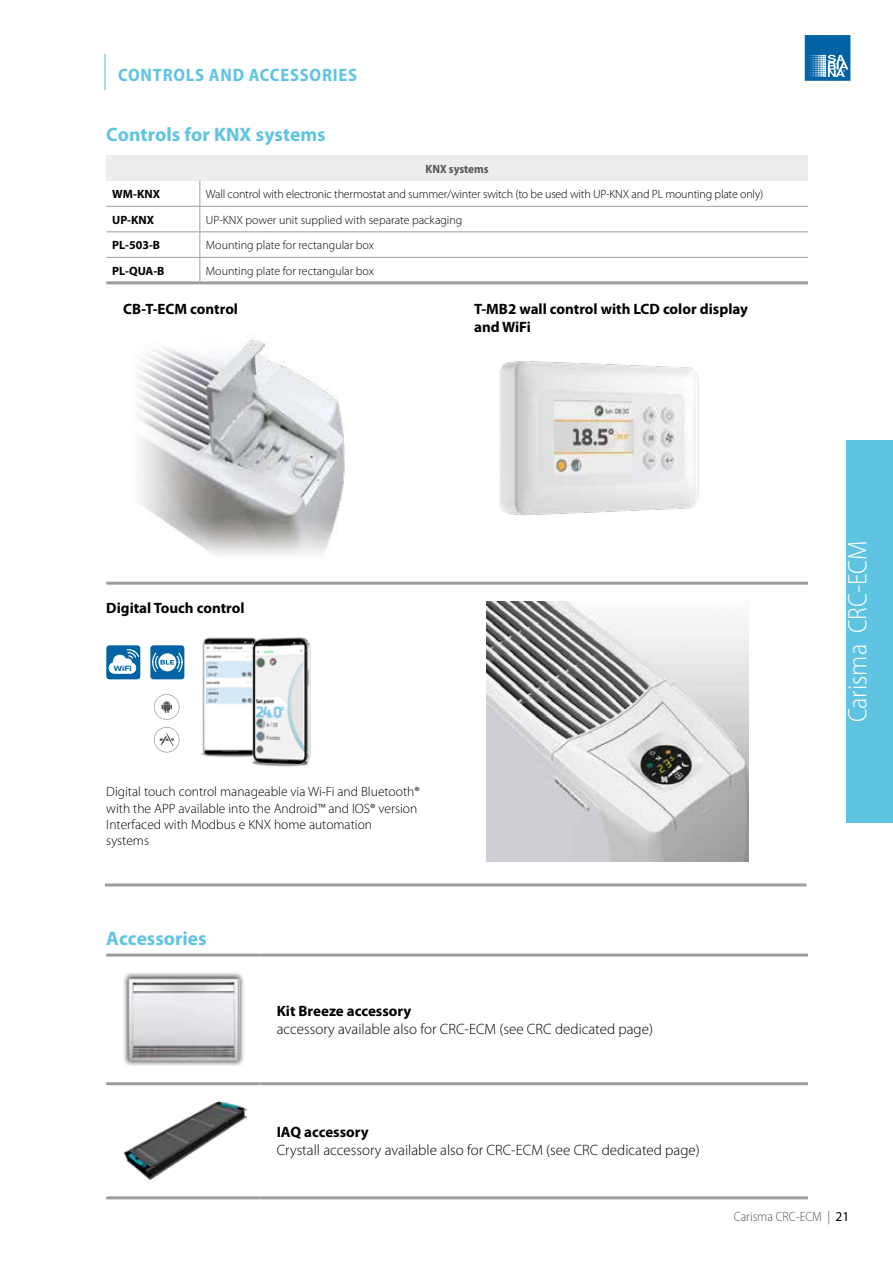
<style>
.page{position:relative;width:893px;height:1263px;background:#fff}
.page>*{position:absolute;margin:0;border:0;box-sizing:border-box;transform-origin:0 0}
.t1{font:300 semi-condensed 27px "Myriad Pro";color:#fff}
.t2{font:700 19.5px "Myriad Pro";color:#5fc4e1}
.t3{font:700 semi-condensed 18px "Myriad Pro";letter-spacing:.045em;color:#5fc4e1}
.t4{font:300 15px "Myriad Pro";color:#000}
.t5{font:700 15px/18px "Myriad Pro";color:#000}
.t6{font:300 13.5px/16.2px "Myriad Pro";color:#000}
.t7{font:300 semi-condensed 13.5px "Myriad Pro";color:#575756}
.t8{font:300 12px "Myriad Pro";letter-spacing:-.01em;color:#000}
.t9{font:700 12px "Myriad Pro";color:#000}
.t10{font:700 semi-condensed 12px "Myriad Pro";color:#575756}
.t11{font:700 7.5px "Pragmatica Ext";color:#0063a3}
.s1{font-weight:300;font-size:36px;color:#8bd1e8}
.s2{font-weight:400;font-stretch:normal;color:#000}
</style>
<div class="page">
<div style="left:846px;top:440px;width:47px;height:383px;background:#5fc4e1"></div>
<div style="left:106px;top:155px;width:702px;height:26px;background:#ededed"></div>
<hr style="left:106px;top:206px;width:94px;height:1px;background:#9d9d9c">
<hr style="left:200px;top:206px;width:608px;height:1px;background:#9d9d9c">
<hr style="left:106px;top:231px;width:94px;height:1px;background:#9d9d9c">
<hr style="left:200px;top:231px;width:608px;height:1px;background:#9d9d9c">
<hr style="left:106px;top:257px;width:94px;height:1px;background:#9d9d9c">
<hr style="left:200px;top:257px;width:608px;height:1px;background:#9d9d9c">
<svg style="left:199px;top:181px;width:1px;height:100px"></svg>
<hr style="left:106px;top:281px;width:94px;height:3px;background:#9d9d9c">
<hr style="left:200px;top:281px;width:608px;height:3px;background:#9d9d9c">
<hr style="left:106px;top:582px;width:351px;height:3px;background:#9d9d9c">
<hr style="left:457px;top:582px;width:351px;height:3px;background:#9d9d9c">
<img style="left:137px;top:333px;width:208px;height:222px">
<hr style="left:106px;top:953px;width:154px;height:3px;background:#9d9d9c">
<hr style="left:260px;top:953px;width:548px;height:3px;background:#9d9d9c">
<hr style="left:106px;top:1082px;width:154px;height:3px;background:#9d9d9c">
<hr style="left:260px;top:1082px;width:548px;height:3px;background:#9d9d9c">
<hr style="left:106px;top:1196px;width:154px;height:3px;background:#9d9d9c">
<hr style="left:260px;top:1196px;width:548px;height:3px;background:#9d9d9c">
<div style="left:122px;top:971px;width:123px;height:96px;background:#000;opacity:.75"></div>
<img style="left:128px;top:977px;width:112px;height:85px">
<img style="left:123px;top:1101px;width:124px;height:79px">
<img style="left:487px;top:602px;width:261px;height:260px">
<img style="left:201px;top:637px;width:110px;height:130px">
<svg style="left:154px;top:694px;width:25px;height:26px"></svg>
<svg style="left:154px;top:727px;width:25px;height:25px"></svg>
<div style="left:150px;top:645px;width:34px;height:34px;background:#0063a3;border-radius:3px"></div>
<svg style="left:152px;top:652px;width:31px;height:20px"></svg>
<div style="left:106px;top:645px;width:34px;height:34px;background:#0063a3;border-radius:3px"></div>
<svg style="left:109px;top:649px;width:31px;height:25px"></svg>
<img style="left:499px;top:361px;width:200px;height:155px">
<hr style="left:105px;top:883px;width:701px;height:3px;background:#9d9d9c">
<svg style="left:805px;top:35px;width:45px;height:46px;background:#2f80b4"></svg>
<h3 class="t3" style="left:102px;top:63px;width:257px"><span class="s1">|</span> CONTROLS AND ACCESSORIES</h3>
<h2 class="t2" style="left:106px;top:121px;width:221px">Controls for KNX systems</h2>
<p class="t10" style="left:426px;top:161px;width:65px">KNX systems</p>
<p class="t9" style="left:112px;top:186px;width:49px">WM-KNX</p>
<p class="t8" style="left:206px;top:187px;width:559px">Wall control with electronic thermostat and summer/winter switch (to be used with UP-KNX and PL mounting plate only)</p>
<p class="t9" style="left:112px;top:212px;width:43px">UP-KNX</p>
<p class="t8" style="left:206px;top:212px;width:258px">UP-KNX power unit supplied with separate packaging</p>
<p class="t9" style="left:112px;top:237px;width:49px">PL-503-B</p>
<p class="t8" style="left:206px;top:238px;width:170px">Mounting plate for rectangular box</p>
<p class="t9" style="left:112px;top:263px;width:54px">PL-QUA-B</p>
<p class="t8" style="left:206px;top:263px;width:170px">Mounting plate for rectangular box</p>
<p class="t5" style="left:123px;top:299px;width:116px">CB-T-ECM control</p>
<p class="t5" style="left:474px;top:299px;width:275px">T-MB2 wall control with LCD color display and WiFi</p>
<p class="t5" style="left:106px;top:598px;width:140px">Digital Touch control</p>
<p class="t11" style="left:114px;top:663px;width:19px">WiFi</p>
<p class="t6" style="left:106px;top:784px;width:315px">Digital touch control manageable via Wi-Fi and Bluetooth® with the APP available into the Android™ and IOS® version Interfaced with Modbus e KNX home automation<br>systems</p>
<h2 class="t2" style="left:106px;top:926px;width:102px">Accessories</h2>
<p class="t5" style="left:277px;top:1001px;width:136px">Kit Breeze accessory</p>
<p class="t4" style="left:277px;top:1020px;width:378px">accessory available also for CRC-ECM (see CRC dedicated page)</p>
<p class="t5" style="left:277px;top:1123px;width:94px">IAQ accessory</p>
<p class="t4" style="left:277px;top:1141px;width:425px">Crystall accessory available also for CRC-ECM (see CRC dedicated page)</p>
<h1 class="t1" style="left:841px;top:722px;width:183px;rotate:-90deg">Carisma CRC-ECM</h1>
<p class="t7" style="left:734px;top:1208px;width:117px">Carisma CRC-ECM | <span class="s2">21</span></p>
</div>
